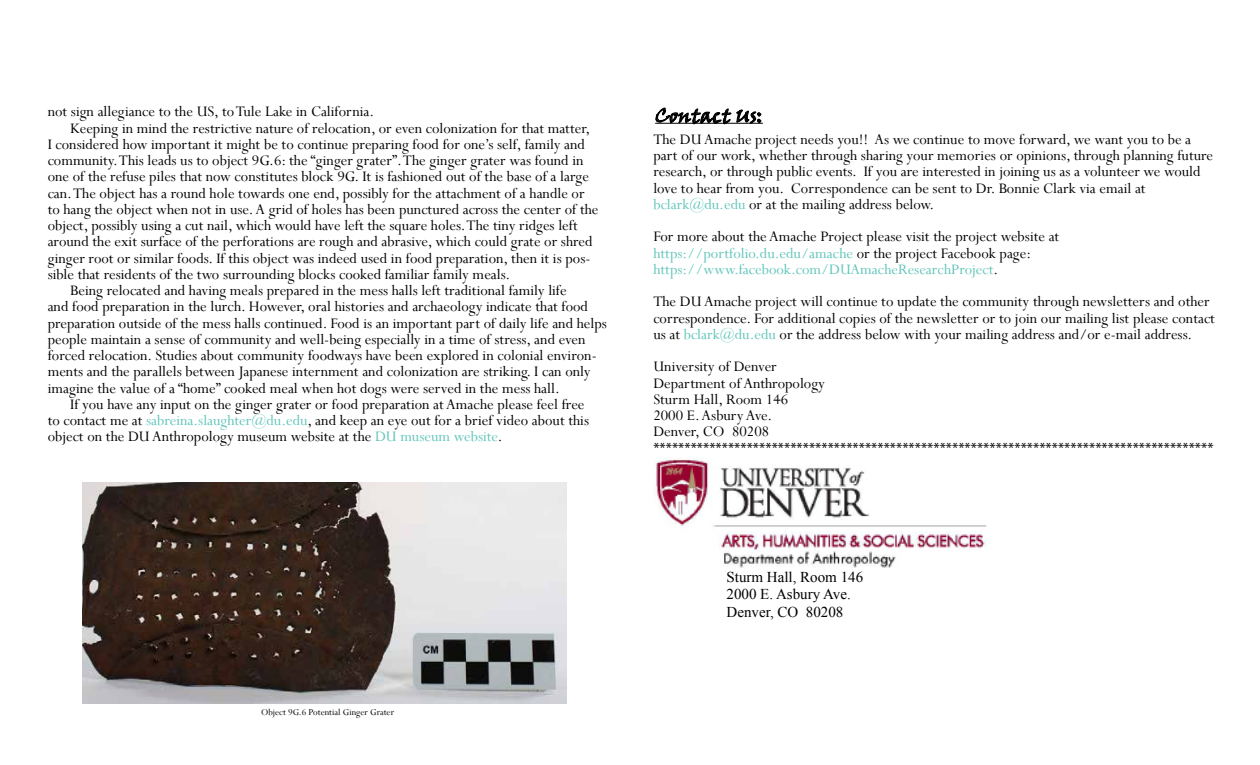
<style>
.page{position:relative;width:1260px;height:765px;background:#fff}
.page>*{position:absolute;margin:0;border:0;box-sizing:border-box;transform-origin:0 0}
.t1{font:20px "Viner Hand ITC";color:#000}
.t2{font:16.25px/16.2px "Perpetua";color:#000}
.t3{font:15px "Myriad Pro";color:#000}
.t4{font:15px/17.5px "Times New Roman";color:#000}
.t5{font:10px "Perpetua";color:#000}
.s1{color:#60c5ba}
</style>
<div class="page">
<img style="left:83px;top:482px;width:483px;height:222px">
<hr style="left:655px;top:123px;width:108px;height:1px;background:#000">
<svg style="left:655px;top:107px;width:107px;height:17px"></svg>
<img style="left:655px;top:458px;width:332px;height:109px">
<p class="t2" style="left:48px;top:103px;width:328px">not sign allegiance to the US, to Tule Lake in California.</p>
<p class="t2" style="left:70px;top:120px;width:522px">Keeping in mind the restrictive nature of relocation, or even colonization for that matter,</p>
<p class="t2" style="left:48px;top:136px;width:539px">I considered how important it might be to continue preparing food for one’s self, family and</p>
<p class="t2" style="left:48px;top:152px;width:537px">community. This leads us to object 9G.6: the “ginger grater”. The ginger grater was found in</p>
<p class="t2" style="left:48px;top:168px;width:543px">one of the refuse piles that now constitutes block 9G. It is fashioned out of the base of a large</p>
<p class="t2" style="left:48px;top:185px;width:538px">can. The object has a round hole towards one end, possibly for the attachment of a handle or</p>
<p class="t2" style="left:48px;top:201px;width:552px">to hang the object when not in use. A grid of holes has been punctured across the center of the</p>
<p class="t2" style="left:48px;top:217px;width:532px">object, possibly using a cut nail, which would have left the square holes. The tiny ridges left</p>
<p class="t2" style="left:48px;top:233px;width:546px">around the exit surface of the perforations are rough and abrasive, which could grate or shred</p>
<p class="t2" style="left:48px;top:250px;width:544px">ginger root or similar foods. If this object was indeed used in food preparation, then it is pos-</p>
<p class="t2" style="left:48px;top:266px;width:464px">sible that residents of the two surrounding blocks cooked familiar family meals.</p>
<p class="t2" style="left:70px;top:282px;width:498px">Being relocated and having meals prepared in the mess halls left traditional family life</p>
<p class="t2" style="left:48px;top:298px;width:542px">and food preparation in the lurch. However, oral histories and archaeology indicate that food</p>
<p class="t2" style="left:48px;top:315px;width:561px">preparation outside of the mess halls continued. Food is an important part of daily life and helps</p>
<p class="t2" style="left:48px;top:331px;width:539px">people maintain a sense of community and well-being especially in a time of stress, and even</p>
<p class="t2" style="left:48px;top:347px;width:551px">forced relocation. Studies about community foodways have been explored in colonial environ-</p>
<p class="t2" style="left:48px;top:363px;width:544px">ments and the parallels between Japanese internment and colonization are striking. I can only</p>
<p class="t2" style="left:48px;top:380px;width:514px">imagine the value of a “home” cooked meal when hot dogs were served in the mess hall.</p>
<p class="t2" style="left:70px;top:396px;width:516px">If you have any input on the ginger grater or food preparation at Amache please feel free</p>
<p class="t2" style="left:48px;top:412px;width:543px">to contact me at <span class="s1">sabreina.slaughter@du.edu</span>, and keep an eye out for a brief video about this</p>
<p class="t2" style="left:48px;top:428px;width:456px">object on the DU Anthropology museum website at the <span class="s1">DU museum website</span>.</p>
<p class="t1" style="left:655px;top:103px;width:109px">Contact Us:</p>
<p class="t2" style="left:653px;top:131px;width:561px">The DU Amache project needs you!! As we continue to move forward, we want you to be a part of our work, whether through sharing your memories or opinions, through planning future research, or through public events. If you are interested in joining us as a volunteer we would love to hear from you. Correspondence can be sent to Dr. Bonnie Clark via email at <span class="s1">bclark@du.edu</span> or at the mailing address below.</p>
<p class="t2" style="left:653px;top:228px;width:407px">For more about the Amache Project please visit the project website at <span class="s1">https://portfolio.du.edu/amache</span> or the project Facebook page: <span class="s1">https://www.facebook.com/DUAmacheResearchProject</span>.</p>
<p class="t2" style="left:653px;top:293px;width:563px">The DU Amache project will continue to update the community through newsletters and other correspondence. For additional copies of the newsletter or to join our mailing list please contact us at <span class="s1">bclark@du.edu</span> or the address below with your mailing address and/or e-mail address.</p>
<p class="t2" style="left:653px;top:358px;width:173px">University of Denver<br>Department of Anthropology<br>Sturm Hall, Room 146<br>2000 E. Asbury Ave.<br>Denver, CO 80208</p>
<p class="t3" style="left:653px;top:439px;width:562px">******************************************************************************************</p>
<p class="t5" style="left:261px;top:706px;width:135px">Object 9G.6 Potential Ginger Grater</p>
<p class="t4" style="left:727px;top:568px;width:138px">Sturm Hall, Room 146<br>2000 E. Asbury Ave.<br>Denver, CO 80208</p>
</div>
